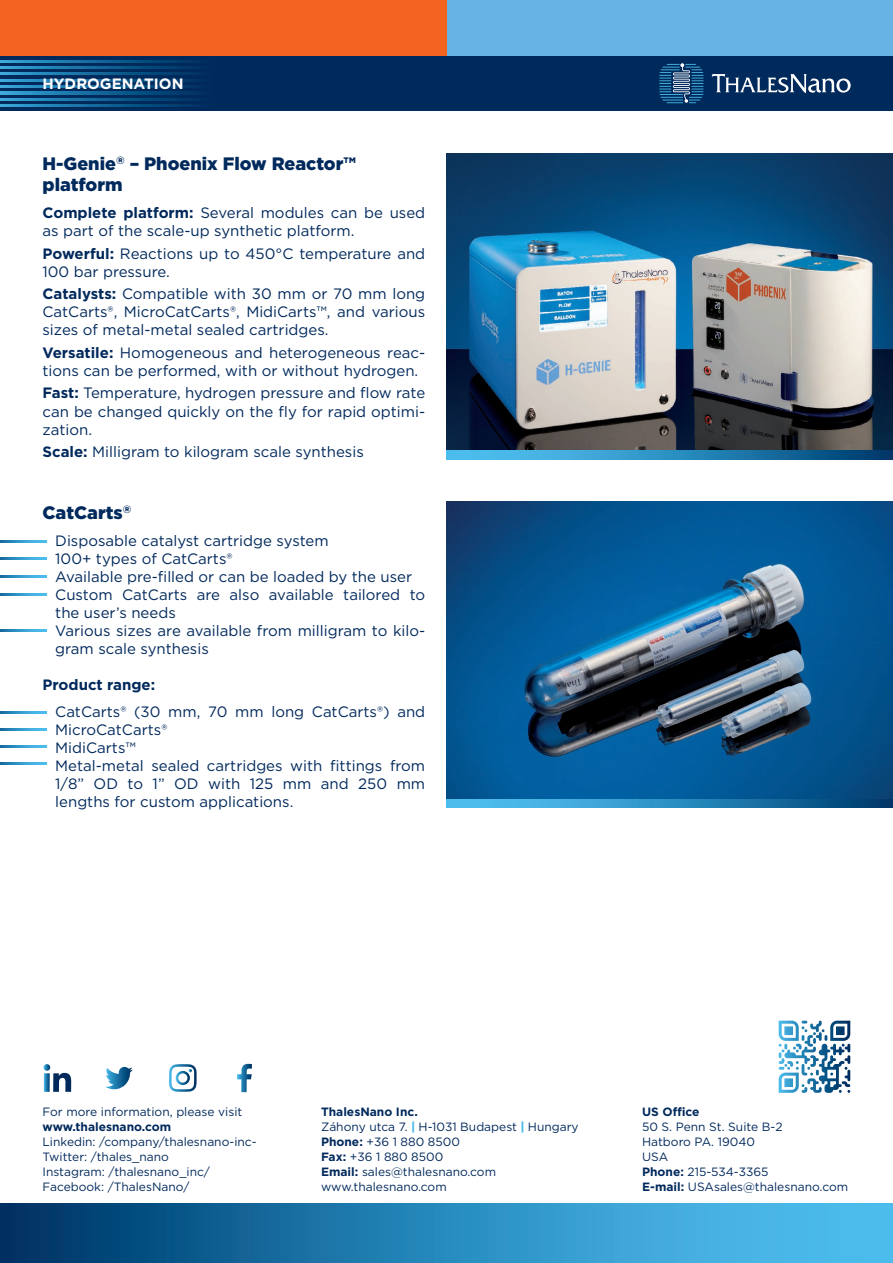
<style>
.page{position:relative;width:893px;height:1263px;background:#fff}
.page>*{position:absolute;margin:0;border:0;box-sizing:border-box;transform-origin:0 0}
.t1{font:900 18px/21.6px "Gotham";color:#00295c}
.t2{font:15px/18px "Gotham";color:#00295c}
.t3{font:700 15px "Gotham";color:#fff}
.t4{font:700 15px "Gotham";color:#00295c}
.t5{font:12px/15px "Gotham";color:#00295c}
.t6{font:700 12px "Gotham";color:#00295c}
.s1{font-weight:700}
.s2{font-weight:900;color:#4bbcec}
</style>
<div class="page">
<img style="left:446px;top:153px;width:447px;height:298px">
<div style="left:446px;top:0;width:447px;height:81px;background:#67b3e3"></div>
<div style="left:0;top:0;width:446px;height:81px;background:#f36421"></div>
<div style="left:0;top:56px;width:893px;height:55px;background:#00295c"></div>
<svg style="left:0;top:60px;width:195px;height:2px"></svg>
<svg style="left:0;top:66px;width:195px;height:3px"></svg>
<svg style="left:0;top:73px;width:195px;height:2px"></svg>
<svg style="left:0;top:79px;width:195px;height:2px"></svg>
<svg style="left:0;top:86px;width:195px;height:2px"></svg>
<svg style="left:0;top:92px;width:195px;height:2px"></svg>
<svg style="left:0;top:98px;width:195px;height:2px"></svg>
<svg style="left:0;top:105px;width:195px;height:2px"></svg>
<svg style="left:659px;top:63px;width:45px;height:40px"></svg>
<svg style="left:712px;top:74px;width:139px;height:19px"></svg>
<svg style="left:446px;top:451px;width:447px;height:8px;background:#2a88ba"></svg>
<img style="left:446px;top:502px;width:447px;height:297px">
<svg style="left:446px;top:799px;width:447px;height:9px;background:#2a88ba"></svg>
<svg style="left:0;top:540px;width:47px;height:2px"></svg>
<svg style="left:0;top:557px;width:47px;height:2px"></svg>
<svg style="left:0;top:575px;width:47px;height:2px"></svg>
<svg style="left:0;top:593px;width:47px;height:2px"></svg>
<svg style="left:0;top:629px;width:47px;height:2px"></svg>
<svg style="left:0;top:711px;width:47px;height:2px"></svg>
<svg style="left:0;top:728px;width:47px;height:2px"></svg>
<svg style="left:0;top:745px;width:47px;height:2px"></svg>
<svg style="left:0;top:762px;width:47px;height:2px"></svg>
<svg style="left:0;top:1203px;width:893px;height:60px;background:#2783b5"></svg>
<svg style="left:169px;top:1064px;width:28px;height:28px"></svg>
<svg style="left:237px;top:1064px;width:15px;height:28px"></svg>
<svg style="left:44px;top:1064px;width:27px;height:28px"></svg>
<svg style="left:105px;top:1067px;width:28px;height:22px"></svg>
<svg style="left:779px;top:1021px;width:71px;height:34px"></svg>
<p class="t3" style="left:43px;top:74px;width:142px">HYDROGENATION</p>
<p class="t1" style="left:43px;top:152px;width:315px">H-Genie<sup>®</sup> – Phoenix Flow Reactor™ platform</p>
<p class="t2" style="left:43px;top:204px;width:384px"><span class="s1">Complete platform:</span> Several modules can be used as part of the scale-up synthetic platform.</p>
<p class="t2" style="left:43px;top:244px;width:384px"><span class="s1">Powerful:</span> Reactions up to 450°C temperature and<br>100 bar pressure.</p>
<p class="t2" style="left:43px;top:285px;width:384px;text-align:justify"><span class="s1">Catalysts:</span> Compatible with 30 mm or 70 mm long CatCarts®, MicroCatCarts®, MidiCarts™, and various sizes of metal-metal sealed cartridges.</p>
<p class="t2" style="left:43px;top:343px;width:384px"><span class="s1">Versatile:</span> Homogeneous and heterogeneous reac&shy;tions can be performed, with or without hydrogen.</p>
<p class="t2" style="left:43px;top:384px;width:384px;text-align:justify"><span class="s1">Fast:</span> Temperature, hydrogen pressure and flow rate can be changed quickly on the fly for rapid optimi&shy;zation.</p>
<p class="t2" style="left:43px;top:442px;width:323px"><span class="s1">Scale:</span> Milligram to kilogram scale synthesis</p>
<p class="t1" style="left:43px;top:501px;width:90px">CatCarts<sup>®</sup></p>
<p class="t2" style="left:55px;top:531px;width:371px">Disposable catalyst cartridge system<br>100+ types of CatCarts®<br>Available pre-filled or can be loaded by the user Custom CatCarts are also available tailored to the user’s needs<br>Various sizes are available from milligram to kilo&shy;gram scale synthesis</p>
<p class="t4" style="left:43px;top:674px;width:114px">Product range:</p>
<p class="t2" style="left:55px;top:702px;width:371px">CatCarts® (30 mm, 70 mm long CatCarts®) and<br>MicroCatCarts®<br>MidiCarts™<br>Metal-metal sealed cartridges with fittings from<br>1/8” OD to 1” OD with 125 mm and 250 mm lengths for custom applications.</p>
<p class="t5" style="left:43px;top:1104px;width:201px">For more information, please visit</p>
<p class="t6" style="left:43px;top:1118px;width:130px">www.thalesnano.com</p>
<p class="t5" style="left:43px;top:1134px;width:216px">Linkedin: /company/thalesnano-inc-<br>Twitter: /thales_nano<br>Instagram: /thalesnano_inc/<br>Facebook: /ThalesNano/</p>
<p class="t5" style="left:321px;top:1104px;width:259px"><span class="s1">ThalesNano Inc.<br></span>Záhony utca 7. <span class="s2">|</span> H-1031 Budapest <span class="s2">|</span> Hungary<br><span class="s1">Phone:</span> +36 1 880 8500<br><span class="s1">Fax:</span> +36 1 880 8500<br><span class="s1">Email:</span> sales@thalesnano.com www.thalesnano.com</p>
<p class="t6" style="left:642px;top:1103px;width:59px">US Office</p>
<p class="t5" style="left:642px;top:1119px;width:208px">50 S. Penn St. Suite B-2<br>Hatboro PA. 19040<br>USA<br><span class="s1">Phone:</span> 215-534-3365<br><span class="s1">E-mail:</span> USAsales@thalesnano.com</p>
</div>
